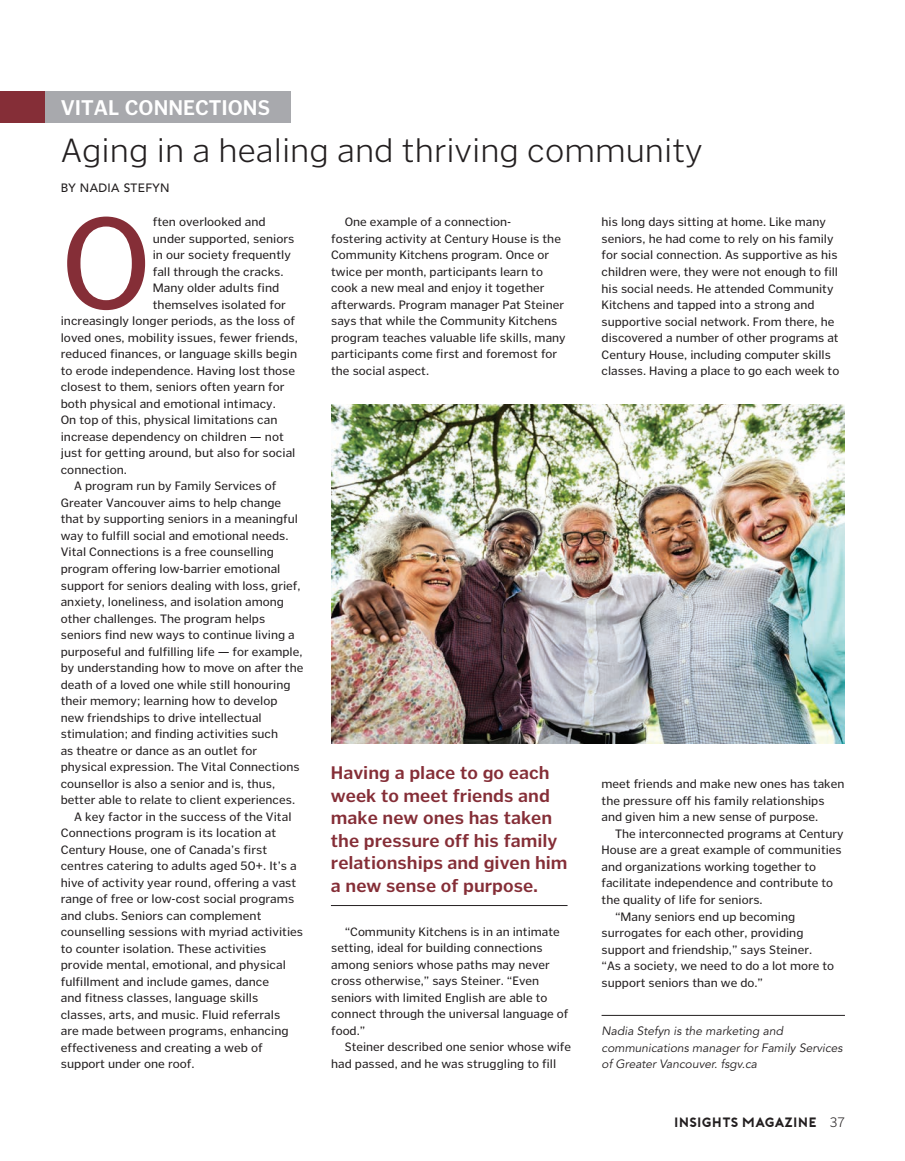
<style>
.page{position:relative;width:905px;height:1161px;background:#fff}
.page>*{position:absolute;margin:0;border:0;box-sizing:border-box;transform-origin:0 0}
.t1{font:129px "Poynter Text Sans";color:#852e37}
.t2{font:300 33px "Poynter Text Sans";color:#231f20}
.t3{font:700 21px "Poynter Text Sans";color:#fff}
.t4{font:700 18px/22.5px "Poynter Text Sans";color:#852e37}
.t5{font:13.5px "Porter Bold DEMO";color:#231f20}
.t6{font:12px/16.5px "Poynter Text Sans";color:#231f20}
.t7{font:italic 12px/16.5px "Avenir";color:#231f20}
.t8{font:500 12px "Avenir";letter-spacing:.03em;color:#231f20}
.s1{font-family:"Poynter Text Sans";font-weight:300}
</style>
<div class="page">
<hr style="left:601px;top:1015px;width:244px;height:1px;background:#231f20">
<img style="left:332px;top:404px;width:512px;height:340px">
<div style="left:0;top:92px;width:290px;height:31px;background:#a8a9ad"></div>
<div style="left:0;top:92px;width:45px;height:31px;background:#852e37"></div>
<hr style="left:331px;top:905px;width:236px;height:1px;background:#231f20">
<h3 class="t3" style="left:61px;top:96px;width:211px">VITAL CONNECTIONS</h3>
<h2 class="t2" style="left:61px;top:133px;width:643px">Aging in a healing and thriving community</h2>
<p class="t8" style="left:61px;top:181px;width:110px">BY NADIA STEFYN</p>
<h1 class="t1" style="left:61px;top:191px;width:92px">O</h1>
<p class="t6" style="left:153px;top:214px;width:114px">ften overlooked and</p>
<p class="t6" style="left:153px;top:230px;width:143px">under supported, seniors</p>
<p class="t6" style="left:153px;top:247px;width:140px">in our society frequently</p>
<p class="t6" style="left:153px;top:263px;width:132px">fall through the cracks.</p>
<p class="t6" style="left:153px;top:280px;width:128px">Many older adults find</p>
<p class="t6" style="left:153px;top:296px;width:134px">themselves isolated for</p>
<p class="t6" style="left:61px;top:313px;width:236px">increasingly longer periods, as the loss of</p>
<p class="t6" style="left:61px;top:329px;width:239px">loved ones, mobility issues, fewer friends,</p>
<p class="t6" style="left:61px;top:346px;width:238px">reduced finances, or language skills begin</p>
<p class="t6" style="left:61px;top:362px;width:236px">to erode independence. Having lost those</p>
<p class="t6" style="left:61px;top:379px;width:225px">closest to them, seniors often yearn for</p>
<p class="t6" style="left:61px;top:395px;width:216px">both physical and emotional intimacy.</p>
<p class="t6" style="left:61px;top:412px;width:218px">On top of this, physical limitations can</p>
<p class="t6" style="left:61px;top:428px;width:224px">increase dependency on children — not</p>
<p class="t6" style="left:61px;top:445px;width:236px">just for getting around, but also for social</p>
<p class="t6" style="left:61px;top:462px;width:68px">connection.</p>
<p class="t6" style="left:74px;top:478px;width:203px">A program run by Family Services of</p>
<p class="t6" style="left:61px;top:495px;width:222px">Greater Vancouver aims to help change</p>
<p class="t6" style="left:61px;top:511px;width:238px">that by supporting seniors in a meaningful</p>
<p class="t6" style="left:61px;top:528px;width:229px">way to fulfill social and emotional needs.</p>
<p class="t6" style="left:61px;top:544px;width:215px">Vital Connections is a free counselling</p>
<p class="t6" style="left:61px;top:561px;width:221px">program offering low-barrier emotional</p>
<p class="t6" style="left:61px;top:577px;width:241px">support for seniors dealing with loss, grief,</p>
<p class="t6" style="left:61px;top:594px;width:224px">anxiety, loneliness, and isolation among</p>
<p class="t6" style="left:61px;top:610px;width:206px">other challenges. The program helps</p>
<p class="t6" style="left:61px;top:627px;width:235px">seniors find new ways to continue living a</p>
<p class="t6" style="left:61px;top:643px;width:243px">purposeful and fulfilling life — for example,</p>
<p class="t6" style="left:61px;top:660px;width:244px">by understanding how to move on after the</p>
<p class="t6" style="left:61px;top:676px;width:231px">death of a loved one while still honouring</p>
<p class="t6" style="left:61px;top:693px;width:218px">their memory; learning how to develop</p>
<p class="t6" style="left:61px;top:709px;width:202px">new friendships to drive intellectual</p>
<p class="t6" style="left:61px;top:726px;width:219px">stimulation; and finding activities such</p>
<p class="t6" style="left:61px;top:742px;width:198px">as theatre or dance as an outlet for</p>
<p class="t6" style="left:61px;top:759px;width:240px">physical expression. The Vital Connections</p>
<p class="t6" style="left:61px;top:775px;width:216px">counsellor is also a senior and is, thus,</p>
<p class="t6" style="left:61px;top:792px;width:236px">better able to relate to client experiences.</p>
<p class="t6" style="left:74px;top:808px;width:219px">A key factor in the success of the Vital</p>
<p class="t6" style="left:61px;top:825px;width:217px">Connections program is its location at</p>
<p class="t6" style="left:61px;top:841px;width:208px">Century House, one of Canada’s first</p>
<p class="t6" style="left:61px;top:858px;width:237px">centres catering to adults aged 50+. It’s a</p>
<p class="t6" style="left:61px;top:874px;width:237px">hive of activity year round, offering a vast</p>
<p class="t6" style="left:61px;top:891px;width:235px">range of free or low-cost social programs</p>
<p class="t6" style="left:61px;top:907px;width:202px">and clubs. Seniors can complement</p>
<p class="t6" style="left:61px;top:924px;width:244px">counselling sessions with myriad activities</p>
<p class="t6" style="left:61px;top:940px;width:207px">to counter isolation. These activities</p>
<p class="t6" style="left:61px;top:957px;width:227px">provide mental, emotional, and physical</p>
<p class="t6" style="left:61px;top:973px;width:210px">fulfillment and include games, dance</p>
<p class="t6" style="left:61px;top:990px;width:199px">and fitness classes, language skills</p>
<p class="t6" style="left:61px;top:1006px;width:221px">classes, arts, and music. Fluid referrals</p>
<p class="t6" style="left:61px;top:1023px;width:229px">are made between programs, enhancing</p>
<p class="t6" style="left:61px;top:1039px;width:203px">effectiveness and creating a web of</p>
<p class="t6" style="left:61px;top:1056px;width:135px">support under one roof.</p>
<p class="t6" style="left:331px;top:214px;width:236px;text-indent:13px">One example of a connection-<br>fostering activity at Century House is the Community Kitchens program. Once or twice per month, participants learn to cook a new meal and enjoy it together afterwards. Program manager Pat Steiner says that while the Community Kitchens program teaches valuable life skills, many participants come first and foremost for the social aspect.</p>
<h3 class="t4" style="left:331px;top:762px;width:238px">Having a place to go each week to meet friends and make new ones has taken the pressure off his family relationships and given him a new sense of purpose.</h3>
<p class="t6" style="left:331px;top:923px;width:239px;text-indent:13px">“Community Kitchens is in an intimate setting, ideal for building connections among seniors whose paths may never cross otherwise,” says Steiner. “Even seniors with limited English are able to connect through the universal language of food.”</p>
<p class="t6" style="left:331px;top:1039px;width:241px;text-indent:13px">Steiner described one senior whose wife had passed, and he was struggling to fill</p>
<p class="t6" style="left:601px;top:214px;width:239px">his long days sitting at home. Like many seniors, he had come to rely on his family for social connection. As supportive as his children were, they were not enough to fill his social needs. He attended Community Kitchens and tapped into a strong and supportive social network. From there, he discovered a number of other programs at Century House, including computer skills classes. Having a place to go each week to</p>
<p class="t6" style="left:601px;top:776px;width:244px">meet friends and make new ones has taken the pressure off his family relationships and given him a new sense of purpose.</p>
<p class="t6" style="left:615px;top:825px;width:230px">The interconnected programs at Century</p>
<p class="t6" style="left:601px;top:842px;width:242px">House are a great example of communities</p>
<p class="t6" style="left:601px;top:858px;width:216px">and organizations working together to</p>
<p class="t6" style="left:601px;top:875px;width:233px">facilitate independence and contribute to</p>
<p class="t6" style="left:601px;top:892px;width:163px">the quality of life for seniors.</p>
<p class="t6" style="left:615px;top:908px;width:181px">“Many seniors end up becoming</p>
<p class="t6" style="left:601px;top:925px;width:203px">surrogates for each other, providing</p>
<p class="t6" style="left:601px;top:941px;width:212px">support and friendship,” says Steiner.</p>
<p class="t6" style="left:601px;top:958px;width:234px">“As a society, we need to do a lot more to</p>
<p class="t6" style="left:601px;top:974px;width:163px">support seniors than we do.”</p>
<p class="t7" style="left:601px;top:1023px;width:242px">Nadia Stefyn is the marketing and communications manager for Family Services of Greater Vancouver. fsgv.ca</p>
<p class="t5" style="left:674px;top:1115px;width:172px">INSIGHTS MAGAZINE <span class="s1">37</span></p>
</div>
